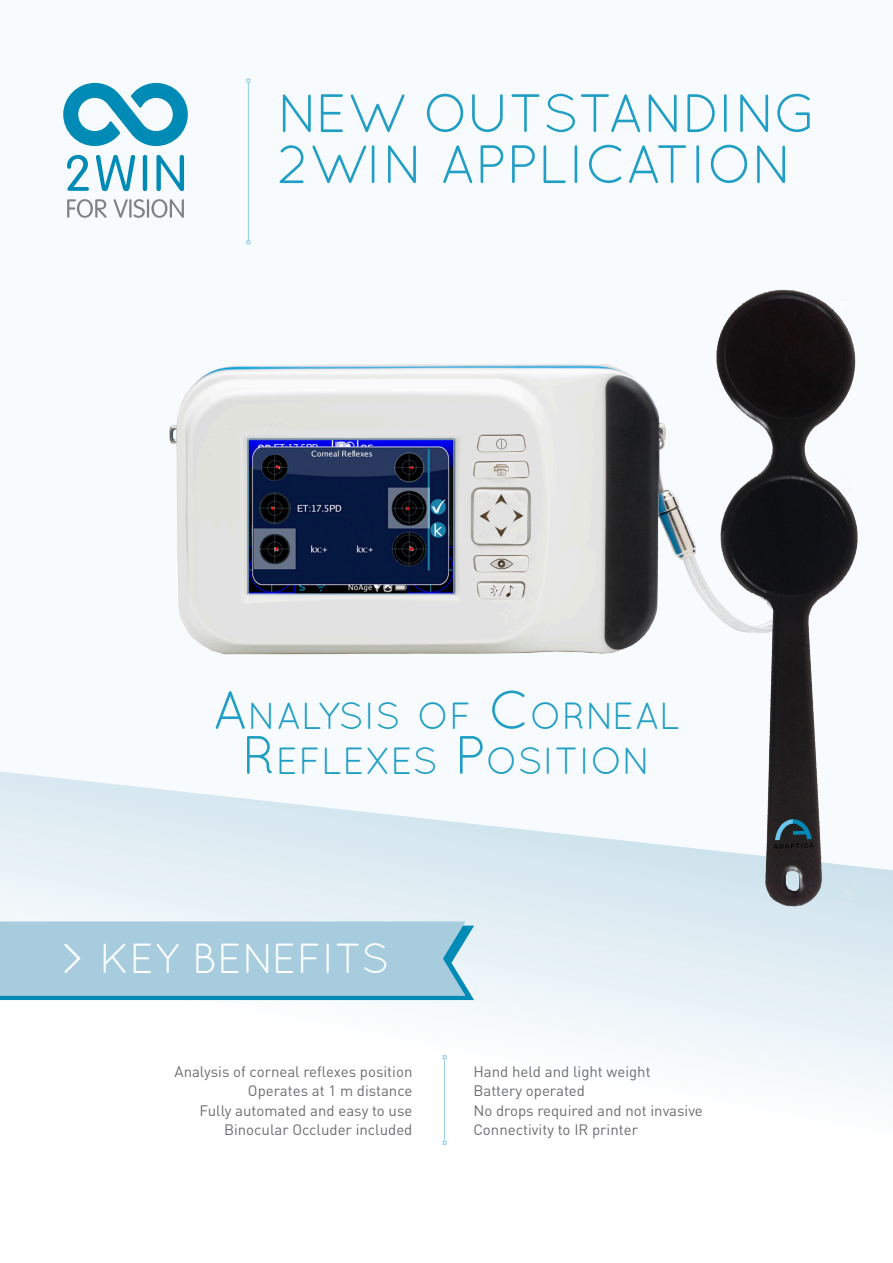
<style>
.page{position:relative;width:893px;height:1263px;background:#fff}
.page>*{position:absolute;margin:0;border:0;box-sizing:border-box;transform-origin:0 0}
.t1{font:54px/51px "Quicksand";letter-spacing:-.015em;color:#209ec4}
.t2{font:42px "Quicksand";color:#fff}
.t3{font:37.8px/45px "Quicksand";color:#209ec4;text-align:center}
.t4{font:15px "DIN Pro";color:#6c6d70}
.s1{font-size:54px}
</style>
<div class="page">
<div style="left:0;top:0;width:893px;height:964px;background:#f7fbfe"></div>
<svg style="left:0;top:771px;width:893px;height:374px"></svg>
<hr style="left:248px;top:82px;width:1px;height:159px;background:#93cde8">
<svg style="left:0;top:921px;width:474px;height:79px;background:#9cc8dc"></svg>
<hr style="left:444px;top:1059px;width:1px;height:82px;background:#93cde8">
<svg style="left:443px;top:1055px;width:3px;height:4px"></svg>
<svg style="left:443px;top:1141px;width:3px;height:4px"></svg>
<svg style="left:63px;top:83px;width:125px;height:63px"></svg>
<svg style="left:67px;top:155px;width:22px;height:36px"></svg>
<svg style="left:96px;top:155px;width:39px;height:36px"></svg>
<hr style="left:143px;top:155px;width:4px;height:36px;background:#008bb7;border-radius:2px">
<svg style="left:156px;top:155px;width:28px;height:36px"></svg>
<svg style="left:67px;top:199px;width:40px;height:19px"></svg>
<svg style="left:114px;top:199px;width:14px;height:19px"></svg>
<hr style="left:129px;top:199px;width:3px;height:19px;background:#808285">
<svg style="left:134px;top:199px;width:50px;height:19px"></svg>
<img style="left:169px;top:364px;width:484px;height:291px">
<img style="left:653px;top:289px;width:240px;height:647px">
<p class="t1" style="left:277px;top:87px;width:542px">NEW OUTSTANDING<br>2WIN APPLICATION</p>
<p class="t3" style="left:213px;top:693px;width:469px"><span class="s1">A</span>NALYSIS OF <span class="s1">C</span>ORNEAL<br><span class="s1">R</span>EFLEXES <span class="s1">P</span>OSITION</p>
<p class="t2" style="left:61px;top:934px;width:330px">&gt; KEY BENEFITS</p>
<p class="t4" style="left:174px;top:1061px;width:239px">Analysis of corneal reflexes position</p>
<p class="t4" style="left:248px;top:1080px;width:166px">Operates at 1 m distance</p>
<p class="t4" style="left:200px;top:1100px;width:214px">Fully automated and easy to use</p>
<p class="t4" style="left:224px;top:1119px;width:190px">Binocular Occluder included</p>
<p class="t4" style="left:473px;top:1061px;width:179px">Hand held and light weight</p>
<p class="t4" style="left:473px;top:1080px;width:113px">Battery operated</p>
<p class="t4" style="left:473px;top:1100px;width:231px">No drops required and not invasive</p>
<p class="t4" style="left:473px;top:1119px;width:166px">Connectivity to IR printer</p>
</div>
